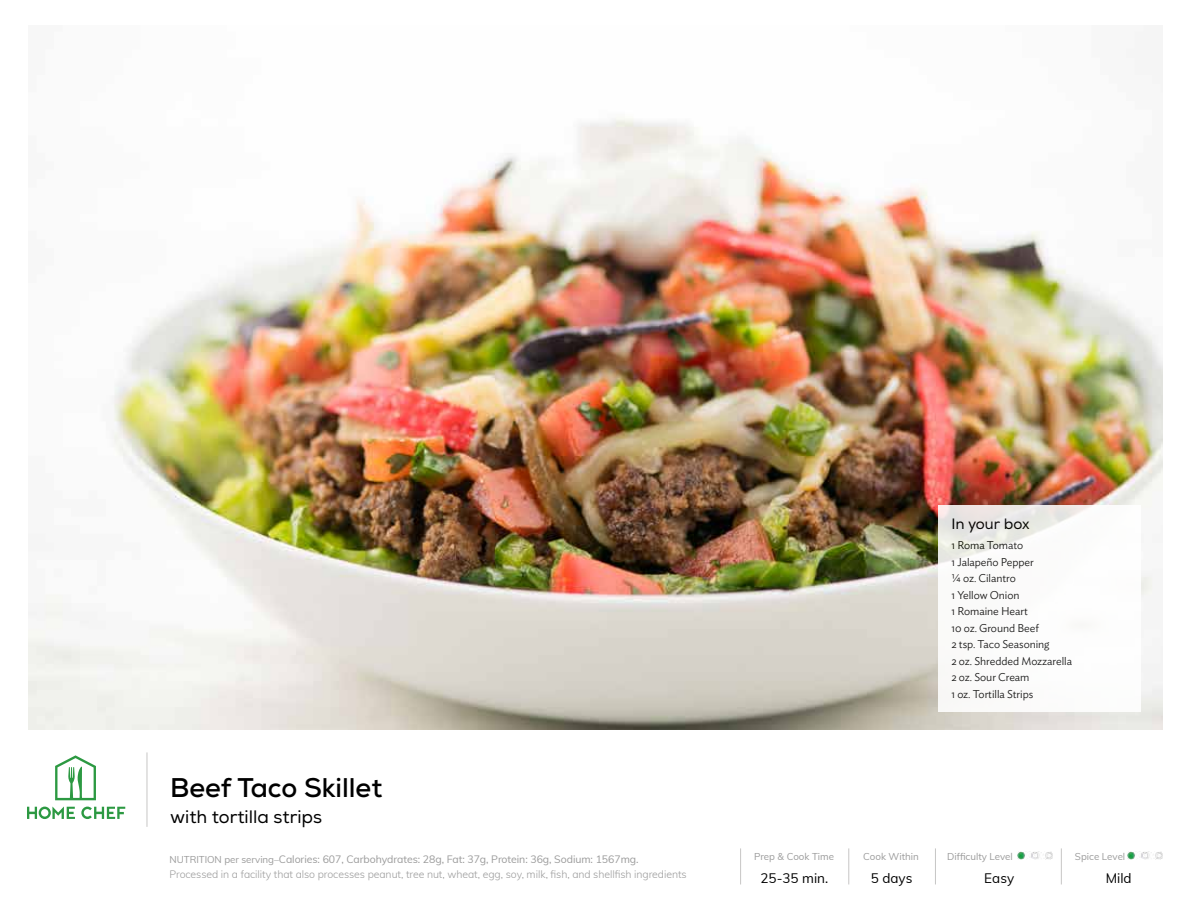
<style>
.page{position:relative;width:1188px;height:918px;background:#fff}
.page>*{position:absolute;margin:0;border:0;box-sizing:border-box;transform-origin:0 0}
.t1{font:700 27px "Nexa";color:#000}
.t2{font:18px "Nexa";color:#000}
.t3{font:15px "Nexa";color:#000}
.t4{font:13.5px "Muli";color:#000}
.t5{font:300 11.25px/16.5px "Ideal Sans";letter-spacing:-.005em;color:#000}
.t6{font:300 10.5px/15px "Muli";letter-spacing:-.005em;color:#9a9a9a}
.t7{font:9.75px "Muli";color:#9a9a9a}
.s1{font-weight:400;font-size:9.75px}
.s2{font-weight:400}
</style>
<div class="page">
<img style="left:29px;top:118px;width:1133px;height:612px">
<svg style="left:27px;top:807px;width:98px;height:12px"></svg>
<svg style="left:55px;top:755px;width:41px;height:45px"></svg>
<hr style="left:848px;top:848px;width:1px;height:36px;background:#c7c6c5">
<hr style="left:935px;top:848px;width:1px;height:36px;background:#c7c6c5">
<hr style="left:1061px;top:848px;width:1px;height:36px;background:#c7c6c5">
<hr style="left:740px;top:848px;width:1px;height:36px;background:#c7c6c5">
<hr style="left:147px;top:752px;width:1px;height:75px;background:#c7c6c5">
<div style="left:938px;top:505px;width:203px;height:206px;background:#fff"></div>
<img style="left:1018px;top:852px;width:34px;height:7px">
<img style="left:1128px;top:852px;width:34px;height:7px">
<h1 class="t1" style="left:170px;top:770px;width:214px">Beef Taco Skillet</h1>
<h2 class="t2" style="left:170px;top:806px;width:153px">with tortilla strips</h2>
<p class="t6" style="left:170px;top:851px;width:519px"><span class="s1">NUTRITION per serving–</span><span class="s2">Calories: 607, Carbohydrates: 28g, Fat: 37g, Protein: 36g, Sodium: 1567mg.<br></span>Processed in a facility that also processes peanut, tree nut, wheat, egg, soy, milk, fish, and shellfish ingredients</p>
<h3 class="t3" style="left:951px;top:515px;width:80px">In your box</h3>
<p class="t5" style="left:951px;top:536px;width:122px">1 Roma Tomato<br>1 Jalapeño Pepper<br>¼ oz. Cilantro<br>1 Yellow Onion<br>1 Romaine Heart<br>10 oz. Ground Beef<br>2 tsp. Taco Seasoning<br>2 oz. Shredded Mozzarella<br>2 oz. Sour Cream<br>1 oz. Tortilla Strips</p>
<p class="t7" style="left:754px;top:850px;width:82px">Prep &amp; Cook Time</p>
<p class="t7" style="left:863px;top:850px;width:57px">Cook Within</p>
<p class="t7" style="left:947px;top:850px;width:67px">Difficulty Level</p>
<p class="t7" style="left:1075px;top:850px;width:52px">Spice Level</p>
<p class="t4" style="left:760px;top:868px;width:69px">25-35 min.</p>
<p class="t4" style="left:871px;top:868px;width:43px">5 days</p>
<p class="t4" style="left:984px;top:868px;width:31px">Easy</p>
<p class="t4" style="left:1106px;top:868px;width:27px">Mild</p>
</div>
